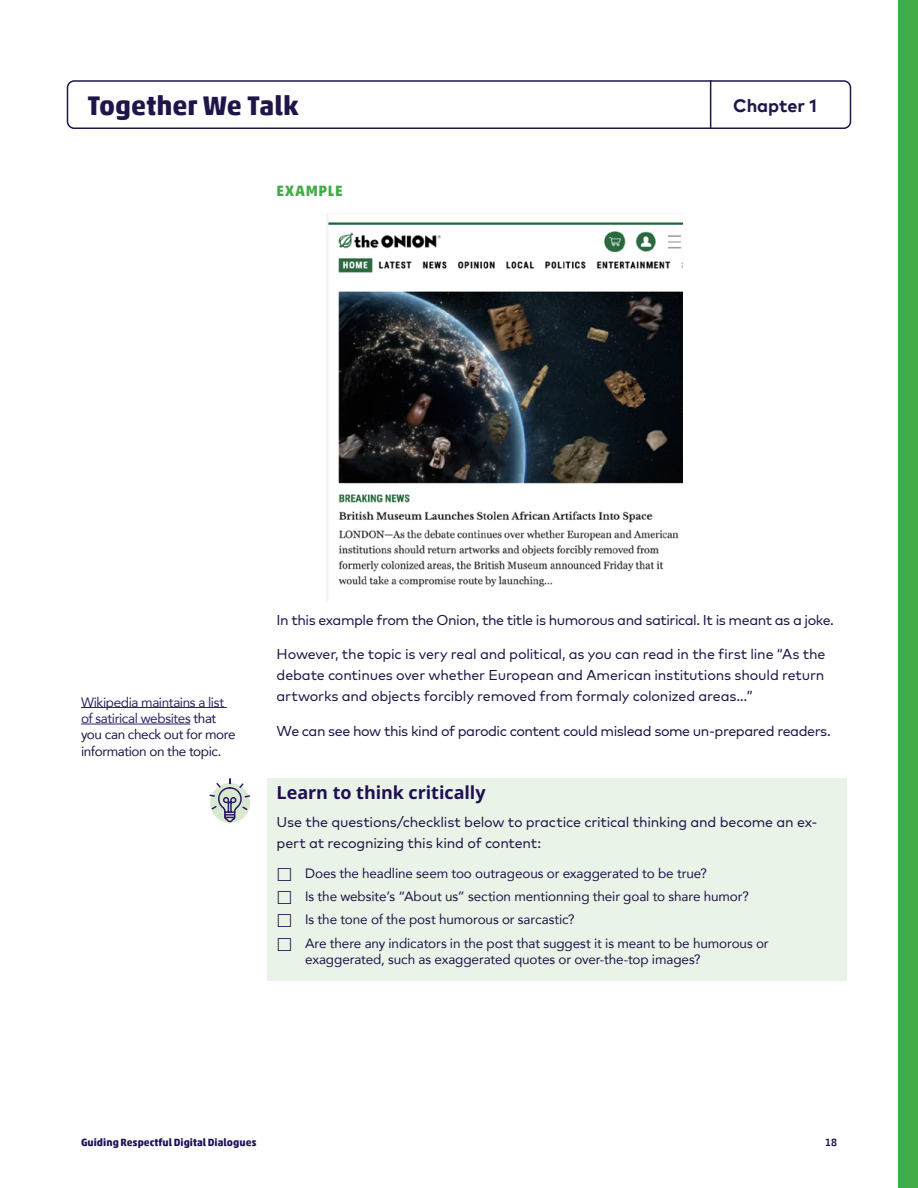
<style>
.page{position:relative;width:918px;height:1188px;background:#fff}
.page>*{position:absolute;margin:0;border:0;box-sizing:border-box;transform-origin:0 0}
.t1{font:700 27px "Akko Pro";color:#201448}
.t2{font:700 18px "Noto Sans";letter-spacing:-.005em;color:#200f56}
.t3{font:700 18px "Mark Pro";color:#201448}
.t4{font:700 15px "Akko Pro";letter-spacing:.055em;color:#41ad49}
.t5{font:14.25px/21px "Mark Pro";letter-spacing:-.025em;color:#201448;text-align:justify}
.t6{font:13.5px/23.2px "Avenir";letter-spacing:-.01em;color:#201448}
.t7{font:13.5px/16.5px "Avenir";letter-spacing:-.03em;color:#201448}
.t8{font:700 10.5px "Akko Pro";letter-spacing:.005em;color:#200f56}
.t9{font:500 10.5px "Akko Pro";color:#201448}
.s1{color:#2e2569}
</style>
<div class="page">
<div style="left:67px;top:80px;width:784px;height:49px;border:2px solid #201448;border-radius:7px"></div>
<div style="left:267px;top:778px;width:579px;height:203px;background:#eaf3e7"></div>
<hr style="left:81px;top:707px;width:146px;height:1px;background:#2e2569">
<hr style="left:81px;top:724px;width:109px;height:1px;background:#2e2569">
<hr style="left:710px;top:80px;width:1px;height:49px;background:#201448">
<svg style="left:209px;top:778px;width:41px;height:45px"></svg>
<div style="left:899px;top:0;width:19px;height:1188px;background:#41ad49"></div>
<img style="left:326px;top:214px;width:357px;height:386px">
<h1 class="t1" style="left:88px;top:89px;width:212px">Together We Talk</h1>
<p class="t4" style="left:277px;top:181px;width:67px">EXAMPLE</p>
<p class="t3" style="left:733px;top:92px;width:85px">Chapter 1</p>
<p class="t7" style="left:81px;top:693px;width:156px"><span class="s1">Wikipedia maintains a list of satirical websites</span> that you can check out for more information on the topic.</p>
<p class="t5" style="left:277px;top:608px;width:559px">In this example from the Onion, the title is humorous and satirical. It is meant as a joke.</p>
<p class="t5" style="left:277px;top:643px;width:550px">However, the topic is very real and political, as you can read in the first line “As the debate continues over whether European and American institutions should return artworks and objects forcibly removed from formaly colonized areas…”</p>
<p class="t5" style="left:277px;top:719px;width:556px">We can see how this kind of parodic content could mislead some un-prepared readers.</p>
<p class="t2" style="left:277px;top:782px;width:210px">Learn to think critically</p>
<p class="t5" style="left:277px;top:810px;width:542px">Use the questions/checklist below to practice critical thinking and become an ex&shy;pert at recognizing this kind of content:</p>
<p class="t6" style="left:305px;top:861px;width:465px">Does the headline seem too outrageous or exaggerated to be true?<br>Is the website’s “About us” section mentionning their goal to share humor?<br>Is the tone of the post humorous or sarcastic?<br>Are there any indicators in the post that suggest it is meant to be humorous or</p>
<p class="t6" style="left:305px;top:947px;width:397px">exaggerated, such as exaggerated quotes or over-the-top images?</p>
<p class="t8" style="left:81px;top:1136px;width:177px">Guiding Respectful Digital Dialogues</p>
<p class="t9" style="left:825px;top:1136px;width:13px">18</p>
</div>
